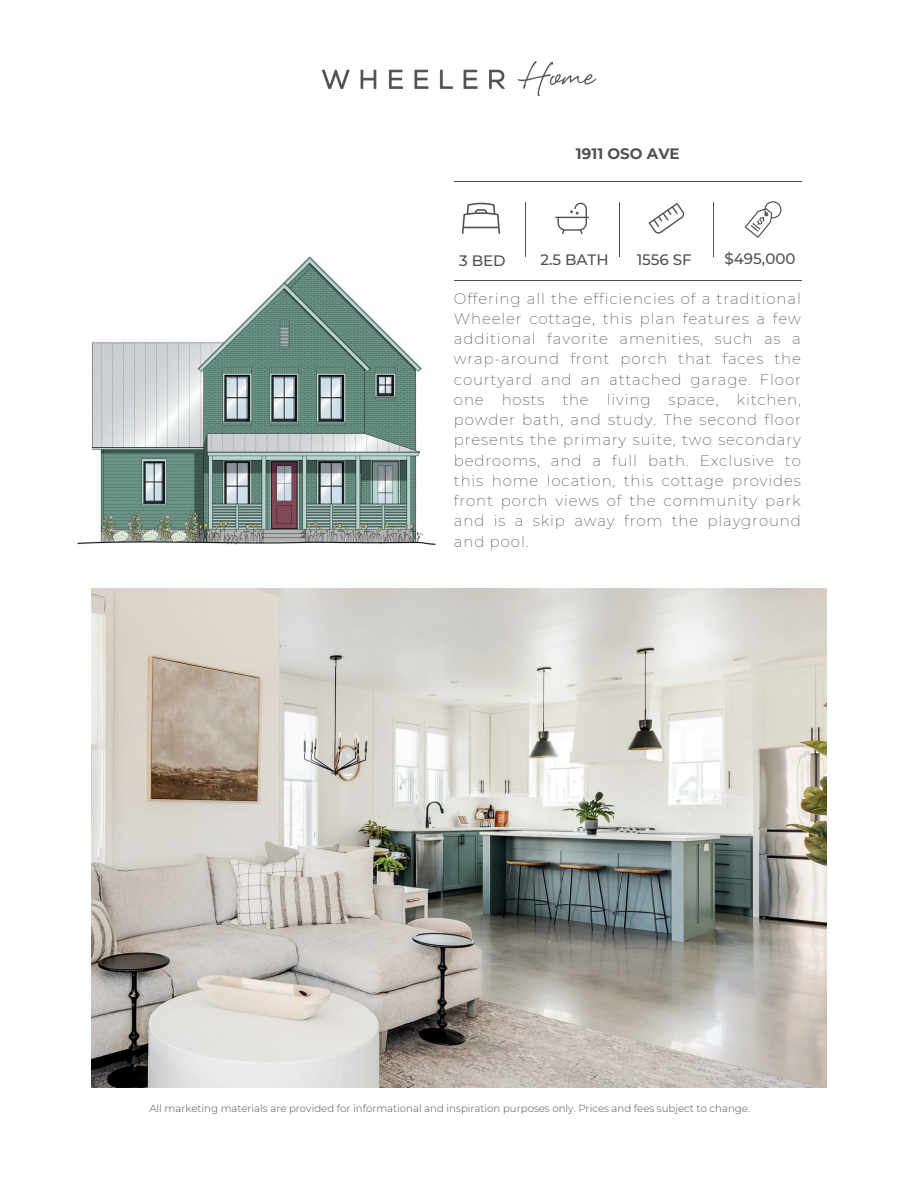
<style>
.page{position:relative;width:918px;height:1188px;background:#fff}
.page>*{position:absolute;margin:0;border:0;box-sizing:border-box;transform-origin:0 0}
.t1{font:500 15.15px "Montserrat";color:#505156}
.t2{font:700 15.15px "Montserrat";color:#505156}
.t3{font:200 15px/20.2px "Montserrat";letter-spacing:.055em;color:#505156;text-align:justify}
.t4{font:300 10.2px "Montserrat";color:#505156}
</style>
<div class="page">
<img style="left:92px;top:589px;width:734px;height:498px">
<img style="left:321px;top:61px;width:276px;height:36px">
<div style="left:594px;top:0;width:116px;height:67px;background:#fff"></div>
<hr style="left:454px;top:181px;width:347px;height:1px;background:#505156">
<hr style="left:454px;top:280px;width:347px;height:1px;background:#505156">
<svg style="left:462px;top:203px;width:38px;height:31px"></svg>
<hr style="left:525px;top:202px;width:1px;height:55px;background:#505156">
<svg style="left:555px;top:203px;width:34px;height:31px"></svg>
<hr style="left:619px;top:202px;width:1px;height:55px;background:#505156">
<svg style="left:648px;top:203px;width:36px;height:31px"></svg>
<svg style="left:745px;top:201px;width:36px;height:37px"></svg>
<hr style="left:713px;top:202px;width:1px;height:55px;background:#505156">
<img style="left:77px;top:256px;width:359px;height:289px">
<p class="t2" style="left:576px;top:142px;width:105px">1911 OSO AVE</p>
<p class="t1" style="left:459px;top:250px;width:48px">3 BED</p>
<p class="t1" style="left:540px;top:249px;width:70px">2.5 BATH</p>
<p class="t1" style="left:637px;top:249px;width:57px">1556 SF</p>
<p class="t1" style="left:725px;top:248px;width:73px">$495,000</p>
<p class="t3" style="left:454px;top:288px;width:348px">Offering all the efficiencies of a traditional Wheeler cottage, this plan features a few additional favorite amenities, such as a wrap-around front porch that faces the courtyard and an attached garage. Floor one hosts the living space, kitchen, powder bath, and study. The second floor presents the primary suite, two secondary bedrooms, and a full bath. Exclusive to this home location, this cottage provides front porch views of the community park and is a skip away from the playground and pool.</p>
<p class="t4" style="left:149px;top:1102px;width:602px">All marketing materials are provided for informational and inspiration purposes only. Prices and fees subject to change.</p>
</div>
